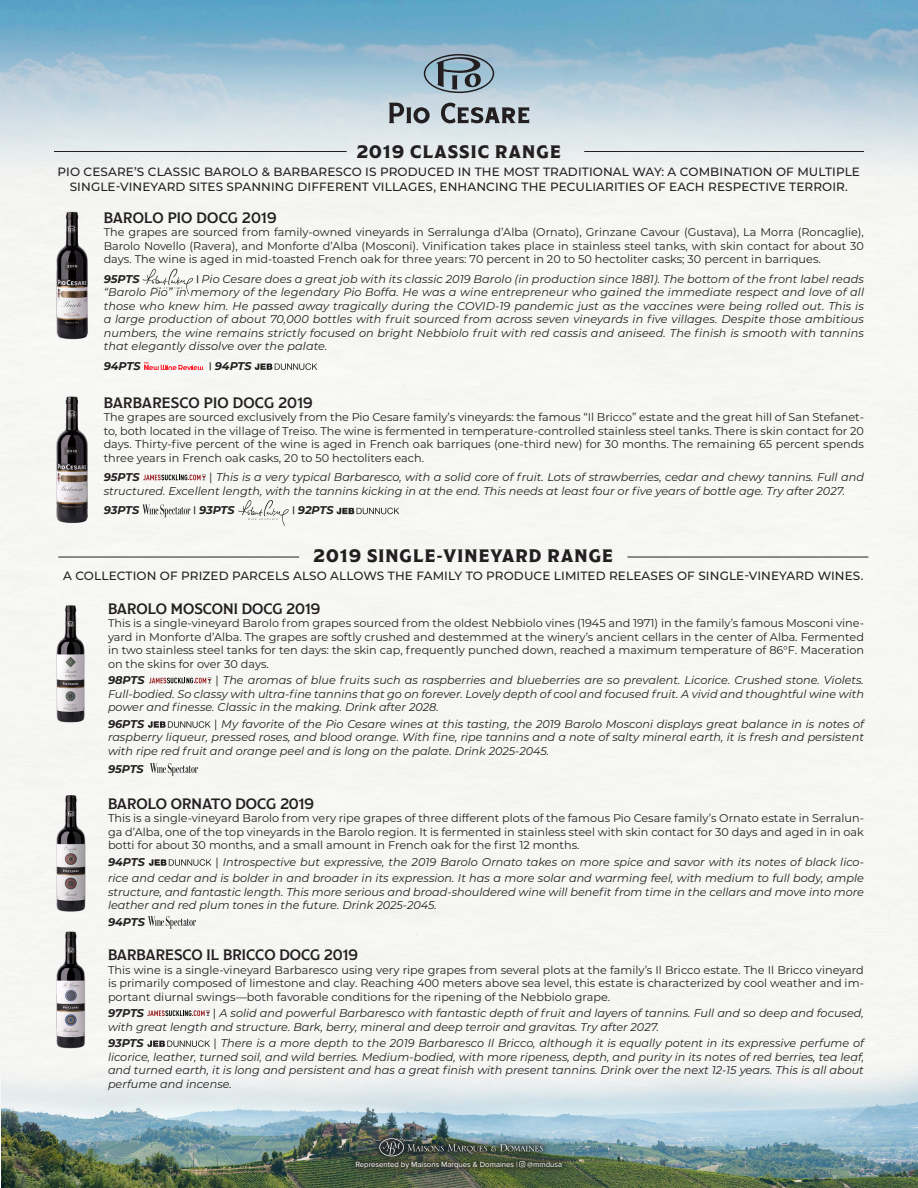
<style>
.page{position:relative;width:918px;height:1188px;background:#fff}
.page>*{position:absolute;margin:0;border:0;box-sizing:border-box;transform-origin:0 0}
.t1{font:18px "Modesto Poster";letter-spacing:.06em;color:#231f20}
.t2{font:500 15px "Modesto Text";color:#231f20}
.t3{font:500 12px/14.4px "Montserrat";letter-spacing:.01em;color:#231f20;text-align:center}
.t4{font:italic 11.25px/13.5px "Montserrat";color:#231f20;text-align:justify}
.t5{font:11.25px/13.5px "Montserrat";color:#231f20;text-align:justify}
.t6{font:italic 700 11.25px "Montserrat";letter-spacing:-.005em;color:#231f20}
.t7{font:7.8px "Proxima Nova";color:#fff}
.s1{font-family:"Proxima Nova";font-weight:700;font-style:normal}
.s2{font-family:"Proxima Nova";font-style:normal}
.s3{font-style:normal}
</style>
<div class="page">
<div style="left:0;top:214px;width:918px;height:924px;background:#f6f7f4"></div>
<img style="left:0;top:0;width:918px;height:214px">
<img style="left:1px;top:1049px;width:917px;height:139px">
<svg style="left:424px;top:54px;width:70px;height:39px;background:#7f95a2"></svg>
<svg style="left:441px;top:103px;width:88px;height:20px;background:#83898e"></svg>
<svg style="left:389px;top:103px;width:41px;height:20px"></svg>
<img style="left:54px;top:210px;width:36px;height:130px">
<img style="left:54px;top:605px;width:33px;height:119px">
<img style="left:54px;top:395px;width:36px;height:130px">
<img style="left:55px;top:793px;width:31px;height:120px">
<img style="left:55px;top:931px;width:31px;height:118px">
<svg style="left:142px;top:268px;width:52px;height:27px"></svg>
<svg style="left:144px;top:362px;width:59px;height:8px"></svg>
<svg style="left:255px;top:363px;width:62px;height:7px"></svg>
<svg style="left:143px;top:475px;width:63px;height:5px"></svg>
<svg style="left:142px;top:504px;width:48px;height:13px"></svg>
<svg style="left:238px;top:500px;width:51px;height:26px"></svg>
<svg style="left:337px;top:508px;width:62px;height:6px"></svg>
<svg style="left:149px;top:678px;width:62px;height:5px"></svg>
<svg style="left:148px;top:721px;width:63px;height:7px"></svg>
<svg style="left:150px;top:763px;width:48px;height:13px"></svg>
<svg style="left:149px;top:859px;width:62px;height:7px"></svg>
<svg style="left:148px;top:916px;width:48px;height:13px"></svg>
<svg style="left:147px;top:1010px;width:63px;height:6px"></svg>
<svg style="left:147px;top:1040px;width:63px;height:7px"></svg>
<hr style="left:54px;top:151px;width:293px;height:1px;background:#231f20">
<hr style="left:584px;top:151px;width:280px;height:1px;background:#231f20">
<hr style="left:627px;top:557px;width:241px;height:1px;background:#231f20">
<hr style="left:58px;top:557px;width:241px;height:1px;background:#231f20">
<div style="left:348px;top:1130px;width:222px;height:46px;background:#231f20;opacity:.75"></div>
<img style="left:379px;top:1138px;width:164px;height:29px">
<p class="t1" style="left:357px;top:143px;width:205px">2019 CLASSIC RANGE</p>
<p class="t3" style="left:58px;top:164px;width:804px">PIO CESARE’S CLASSIC BAROLO &amp; BARBARESCO IS PRODUCED IN THE MOST TRADITIONAL WAY: A COMBINATION OF MULTIPLE<br>SINGLE-VINEYARD SITES SPANNING DIFFERENT VILLAGES, ENHANCING THE PECULIARITIES OF EACH RESPECTIVE TERROIR.</p>
<p class="t2" style="left:104px;top:210px;width:174px">BAROLO PIO DOCG 2019</p>
<p class="t5" style="left:104px;top:225px;width:762px">The grapes are sourced from family-owned vineyards in Serralunga d’Alba (Ornato), Grinzane Cavour (Gustava), La Morra (Roncaglie), Barolo Novello (Ravera), and Monforte d’Alba (Mosconi). Vinification takes place in stainless steel tanks, with skin contact for about 30 days. The wine is aged in mid-toasted French oak for three years: 70 percent in 20 to 50 hectoliter casks; 30 percent in barriques.</p>
<p class="t6" style="left:104px;top:271px;width:37px">95PTS</p>
<p class="t4" style="left:104px;top:272px;width:762px;text-indent:93px"><span class="s1">|</span> Pio Cesare does a great job with its classic 2019 Barolo (in production since 1881). The bottom of the front label reads “Barolo Pio” in memory of the legendary Pio Boffa. He was a wine entrepreneur who gained the immediate respect and love of all those who knew him. He passed away tragically during the COVID-19 pandemic just as the vaccines were being rolled out. This is a large production of about 70,000 bottles with fruit sourced from across seven vineyards in five villages. Despite those ambitious numbers, the wine remains strictly focused on bright Nebbiolo fruit with red cassis and aniseed. The finish is smooth with tannins that elegantly dissolve over the palate.</p>
<p class="t6" style="left:104px;top:358px;width:38px">94PTS</p>
<p class="t6" style="left:209px;top:358px;width:44px"><span class="s2">|</span> 94PTS</p>
<p class="t2" style="left:104px;top:395px;width:211px">BARBARESCO PIO DOCG 2019</p>
<p class="t5" style="left:104px;top:410px;width:762px">The grapes are sourced exclusively from the Pio Cesare family’s vineyards: the famous “Il Bricco” estate and the great hill of San Stefanet&shy;to, both located in the village of Treiso. The wine is fermented in temperature-controlled stainless steel tanks. There is skin contact for 20 days. Thirty-five percent of the wine is aged in French oak barriques (one-third new) for 30 months. The remaining 65 percent spends three years in French oak casks, 20 to 50 hectoliters each.</p>
<p class="t6" style="left:104px;top:469px;width:37px">95PTS</p>
<p class="t4" style="left:104px;top:470px;width:762px;text-indent:106px"><span class="s3">|</span> This is a very typical Barbaresco, with a solid core of fruit. Lots of strawberries, cedar and chewy tannins. Full and structured. Excellent length, with the tannins kicking in at the end. This needs at least four or five years of bottle age. Try after 2027.</p>
<p class="t6" style="left:104px;top:502px;width:37px">93PTS</p>
<p class="t6" style="left:193px;top:502px;width:43px"><span class="s2">|</span> 93PTS</p>
<p class="t6" style="left:292px;top:502px;width:43px"><span class="s2">|</span> 92PTS</p>
<p class="t1" style="left:314px;top:546px;width:301px">2019 SINGLE-VINEYARD RANGE</p>
<p class="t3" style="left:63px;top:568px;width:802px">A COLLECTION OF PRIZED PARCELS ALSO ALLOWS THE FAMILY TO PRODUCE LIMITED RELEASES OF SINGLE-VINEYARD WINES.</p>
<p class="t2" style="left:108px;top:601px;width:214px">BAROLO MOSCONI DOCG 2019</p>
<p class="t5" style="left:108px;top:616px;width:758px">This is a single-vineyard Barolo from grapes sourced from the oldest Nebbiolo vines (1945 and 1971) in the family’s famous Mosconi vine&shy;yard in Monforte d’Alba. The grapes are softly crushed and destemmed at the winery’s ancient cellars in the center of Alba. Fermented in two stainless steel tanks for ten days: the skin cap, frequently punched down, reached a maximum temperature of 86°F. Maceration on the skins for over 30 days.</p>
<p class="t6" style="left:108px;top:672px;width:38px">98PTS</p>
<p class="t4" style="left:108px;top:673px;width:758px;text-indent:108px"><span class="s3">|</span> The aromas of blue fruits such as raspberries and blueberries are so prevalent. Licorice. Crushed stone. Violets.<br>Full-bodied. So classy with ultra-fine tannins that go on forever. Lovely depth of cool and focused fruit. A vivid and thoughtful wine with power and finesse. Classic in the making. Drink after 2028.</p>
<p class="t6" style="left:108px;top:716px;width:38px">96PTS</p>
<p class="t4" style="left:108px;top:717px;width:758px;text-indent:106px"><span class="s3">|</span> My favorite of the Pio Cesare wines at this tasting, the 2019 Barolo Mosconi displays great balance in is notes of raspberry liqueur, pressed roses, and blood orange. With fine, ripe tannins and a note of salty mineral earth, it is fresh and persistent with ripe red fruit and orange peel and is long on the palate. Drink 2025-2045.</p>
<p class="t6" style="left:108px;top:761px;width:37px">95PTS</p>
<p class="t2" style="left:108px;top:796px;width:208px">BAROLO ORNATO DOCG 2019</p>
<p class="t5" style="left:108px;top:811px;width:758px">This is a single-vineyard Barolo from very ripe grapes of three different plots of the famous Pio Cesare family’s Ornato estate in Serralun&shy;ga d’Alba, one of the top vineyards in the Barolo region. It is fermented in stainless steel with skin contact for 30 days and aged in in oak botti for about 30 months, and a small amount in French oak for the first 12 months.</p>
<p class="t6" style="left:108px;top:854px;width:38px">94PTS</p>
<p class="t4" style="left:108px;top:853px;width:758px;line-height:16.5px;text-align:right"><span class="s3">|</span> Introspective but expressive, the 2019 Barolo Ornato takes on more spice and savor with its notes of black lico-<br>rice and cedar and is bolder in and broader in its expression. It has a more solar and warming feel, with medium to full body, ample</p>
<p class="t4" style="left:108px;top:885px;width:758px">structure, and fantastic length. This more serious and broad-shouldered wine will benefit from time in the cellars and move into more leather and red plum tones in the future. Drink 2025-2045.</p>
<p class="t6" style="left:108px;top:914px;width:38px">94PTS</p>
<p class="t2" style="left:108px;top:947px;width:252px">BARBARESCO IL BRICCO DOCG 2019</p>
<p class="t5" style="left:108px;top:962px;width:758px">This wine is a single-vineyard Barbaresco using very ripe grapes from several plots at the family’s Il Bricco estate. The Il Bricco vineyard is primarily composed of limestone and clay. Reaching 400 meters above sea level, this estate is characterized by cool weather and im&shy;portant diurnal swings—both favorable conditions for the ripening of the Nebbiolo grape.</p>
<p class="t6" style="left:108px;top:1005px;width:38px">97PTS</p>
<p class="t4" style="left:108px;top:1006px;width:757px;text-indent:105px"><span class="s3">|</span> A solid and powerful Barbaresco with fantastic depth of fruit and layers of tannins. Full and so deep and focused, with great length and structure. Bark, berry, mineral and deep terroir and gravitas. Try after 2027.</p>
<p class="t6" style="left:108px;top:1035px;width:37px">93PTS</p>
<p class="t4" style="left:108px;top:1036px;width:758px;text-indent:106px"><span class="s3">|</span> There is a more depth to the 2019 Barbaresco Il Bricco, although it is equally potent in its expressive perfume of licorice, leather, turned soil, and wild berries. Medium-bodied, with more ripeness, depth, and purity in its notes of red berries, tea leaf, and turned earth, it is long and persistent and has a great finish with present tannins. Drink over the next 12-15 years. This is all about perfume and incense.</p>
<p class="t7" style="left:355px;top:1158px;width:208px">Represented by Maisons Marques &amp; Domaines | @mmdusa</p>
</div>
